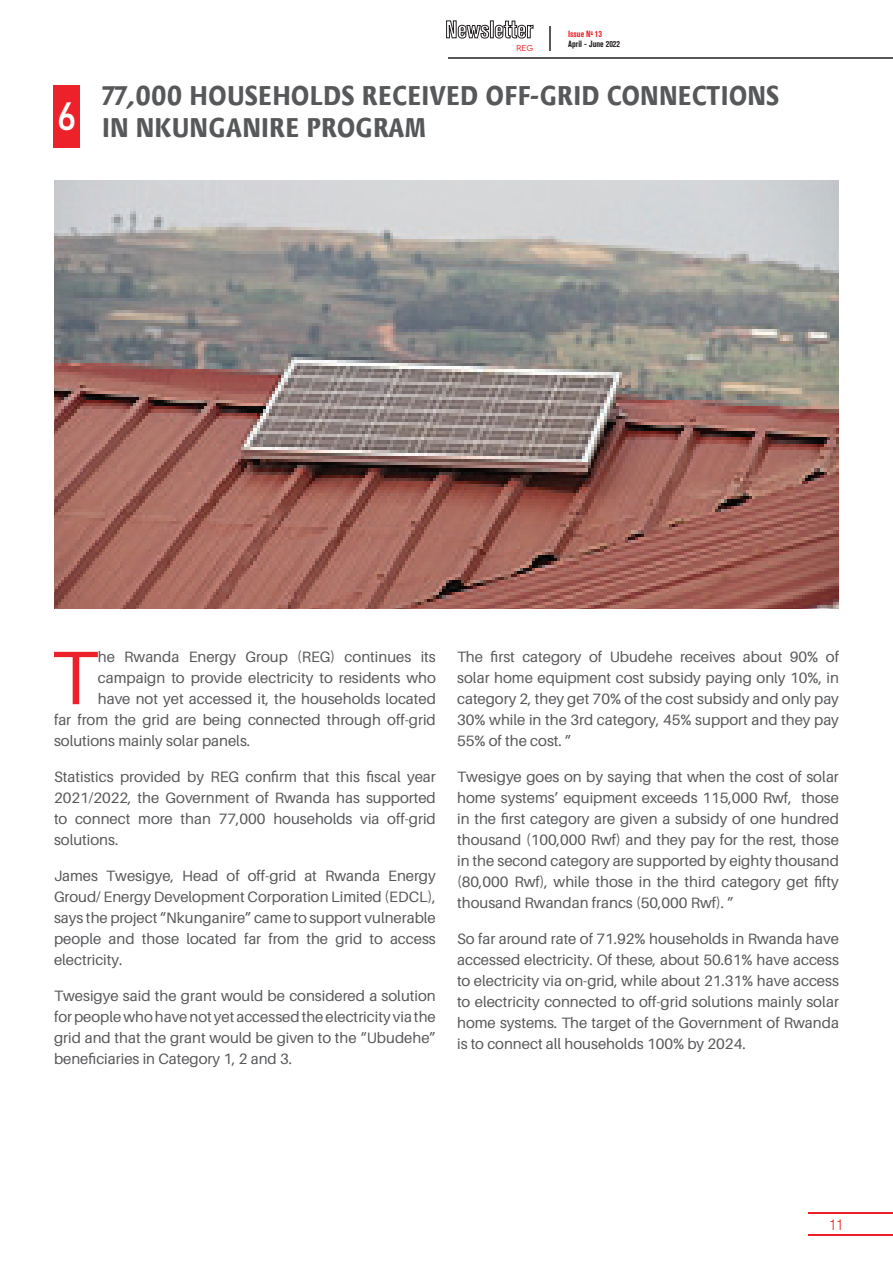
<style>
.page{position:relative;width:893px;height:1263px;background:#fff}
.page>*{position:absolute;margin:0;border:0;box-sizing:border-box;transform-origin:0 0}
.t1{font:75.9px "Aileron";color:#ec2129}
.t2{font:39px "Bahnschrift";color:#fff}
.t3{font:700 27px/32.4px "Carrefour Cond";letter-spacing:.02em;color:#57585a}
.t4{font:15px/21px "Aileron";color:#57585a;text-align:justify}
.t5{font:300 condensed 15px "Helvetica Neue";color:#ee2026}
.t6{font:700 condensed 9px/10.8px "Akzidenz Grotesk BQ";color:#231f20}
.t7{font:9px "Cera GR";color:#ee2026}
.s1{color:#ee2026}
</style>
<div class="page">
<hr style="left:809px;top:1212px;width:84px;height:2px;background:#ee2026">
<hr style="left:809px;top:1234px;width:84px;height:2px;background:#ee2026">
<svg style="left:446px;top:20px;width:88px;height:19px"></svg>
<svg style="left:549px;top:27px;width:1px;height:24px"></svg>
<hr style="left:448px;top:57px;width:445px;height:1px;background:#57585a">
<img style="left:54px;top:180px;width:785px;height:428px">
<div style="left:53px;top:85px;width:27px;height:63px;background:#ec2129"></div>
<h2 class="t2" style="left:57px;top:92px;width:22px">6</h2>
<p class="t6" style="left:568px;top:28px;width:53px"><span class="s1">Issue N</span><sup>o</sup> <span class="s1">13<br></span>April - June 2022</p>
<h3 class="t3" style="left:102px;top:80px;width:679px">77,000 HOUSEHOLDS RECEIVED OFF-GRID CONNECTIONS<br>IN NKUNGANIRE PROGRAM</h3>
<p class="t7" style="left:516px;top:43px;width:19px">REG</p>
<h1 class="t1" style="left:51px;top:636px;width:48px">T</h1>
<p class="t4" style="left:98px;top:647px;width:339px">he Rwanda Energy Group (REG) continues its</p>
<p class="t4" style="left:98px;top:668px;width:339px">campaign to provide electricity to residents who</p>
<p class="t4" style="left:98px;top:689px;width:340px">have not yet accessed it, the households located</p>
<p class="t4" style="left:54px;top:710px;width:383px">far from the grid are being connected through off-grid</p>
<p class="t4" style="left:54px;top:731px;width:198px">solutions mainly solar panels.</p>
<p class="t4" style="left:54px;top:767px;width:383px">Statistics provided by REG confirm that this fiscal year 2021/2022, the Government of Rwanda has supported to connect more than 77,000 households via off-grid solutions.</p>
<p class="t4" style="left:54px;top:866px;width:383px">James Twesigye, Head of off-grid at Rwanda Energy Groud/ Energy Development Corporation Limited (EDCL), says the project “Nkunganire” came to support vulnerable people and those located far from the grid to access electricity.</p>
<p class="t4" style="left:54px;top:986px;width:383px">Twesigye said the grant would be considered a solution for people who have not yet accessed the electricity via the grid and that the grant would be given to the “Ubudehe” beneficiaries in Category 1, 2 and 3.</p>
<p class="t4" style="left:457px;top:647px;width:383px">The first category of Ubudehe receives about 90% of solar home equipment cost subsidy paying only 10%, in category 2, they get 70% of the cost subsidy and only pay 30% while in the 3rd category, 45% support and they pay 55% of the cost. ”</p>
<p class="t4" style="left:457px;top:767px;width:383px">Twesigye goes on by saying that when the cost of solar home systems’ equipment exceeds 115,000 Rwf, those in the first category are given a subsidy of one hundred thousand (100,000 Rwf) and they pay for the rest, those in the second category are supported by eighty thousand (80,000 Rwf), while those in the third category get fifty thousand Rwandan francs (50,000 Rwf). ”</p>
<p class="t4" style="left:457px;top:929px;width:383px">So far around rate of 71.92% households in Rwanda have accessed electricity. Of these, about 50.61% have access to electricity via on-grid, while about 21.31% have access to electricity connected to off-grid solutions mainly solar home systems. The target of the Government of Rwanda is to connect all households 100% by 2024.</p>
<p class="t5" style="left:829px;top:1216px;width:16px">11</p>
</div>
